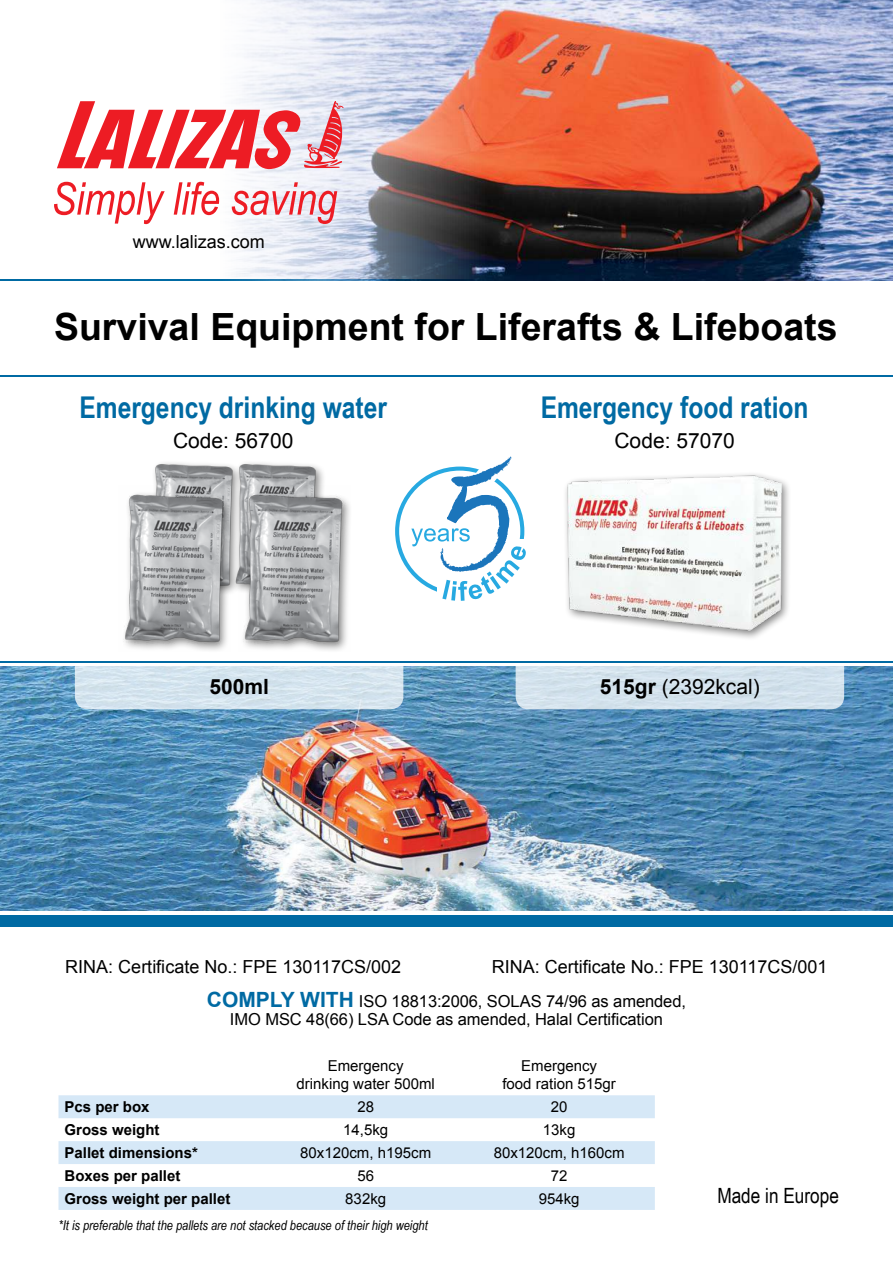
<style>
.page{position:relative;width:893px;height:1263px;background:#fff}
.page>*{position:absolute;margin:0;border:0;box-sizing:border-box;transform-origin:0 0}
.t1{font:700 37.5px "Arial";color:#000}
.t2{font:700 30px "Arial Narrow";color:#006aa3}
.t3{font:21px "Arial";color:#000}
.t4{font:21px "Arial Narrow";color:#000}
.t5{font:700 21px "Arial";color:#000}
.t6{font:18px "Arial";color:#000}
.t7{font:16.5px/18px "Arial";letter-spacing:-.005em;color:#000;text-align:center}
.t8{font:15px/18px "Arial";color:#000;text-align:center}
.t9{font:700 15px "Arial";color:#000}
.t10{font:italic 13.5px "Arial Narrow";color:#000}
.s1{font-weight:700}
.s2{font-weight:700;font-size:21px;color:#006aa3}
</style>
<div class="page">
<img style="left:0;top:667px;width:893px;height:244px">
<svg style="left:75px;top:584px;width:328px;height:125px"></svg>
<svg style="left:516px;top:584px;width:328px;height:125px;fill:#d7e6f0"></svg>
<hr style="left:0;top:661px;width:893px;height:2px;background:#006aa3">
<div style="left:0;top:912px;width:893px;height:15px;background:#006aa3"></div>
<hr style="left:0;top:912px;width:893px;height:3px;background:#fff">
<hr style="left:0;top:375px;width:893px;height:2px;background:#006aa3">
<hr style="left:0;top:279px;width:893px;height:2px;background:#006aa3">
<img style="left:219px;top:0;width:674px;height:280px">
<svg style="left:58px;top:1095px;width:597px;height:115px;fill:#d6e8f7"></svg>
<svg style="left:57px;top:100px;width:288px;height:69px"></svg>
<svg style="left:54px;top:182px;width:111px;height:42px"></svg>
<svg style="left:174px;top:182px;width:45px;height:33px"></svg>
<svg style="left:232px;top:182px;width:105px;height:42px"></svg>
<img style="left:154px;top:463px;width:77px;height:27px">
<img style="left:231px;top:463px;width:91px;height:130px">
<div style="left:121px;top:490px;width:112px;height:163px;background:#000;opacity:.5"></div>
<img style="left:119px;top:485px;width:111px;height:166px">
<div style="left:240px;top:490px;width:113px;height:163px;background:#fefefe"></div>
<img style="left:239px;top:485px;width:111px;height:166px">
<div style="left:437px;top:540px;width:98px;height:67px;background:#fff"></div>
<svg style="left:411px;top:456px;width:115px;height:145px"></svg>
<img style="left:545px;top:474px;width:259px;height:179px">
<p class="t6" style="left:133px;top:230px;width:134px">www.lalizas.com</p>
<h1 class="t1" style="left:54px;top:313px;width:785px">Survival Equipment for Liferafts &amp; Lifeboats</h1>
<h2 class="t2" style="left:79px;top:396px;width:309px">Emergency drinking water</h2>
<h3 class="t3" style="left:173px;top:429px;width:122px">Code: 56700</h3>
<h3 class="t5" style="left:209px;top:679px;width:61px">500ml</h3>
<h2 class="t2" style="left:541px;top:396px;width:269px">Emergency food ration</h2>
<h3 class="t3" style="left:614px;top:429px;width:122px">Code: 57070</h3>
<h3 class="t3" style="left:600px;top:673px;width:161px"><span class="s1">515gr</span> (2392kcal)</h3>
<p class="t6" style="left:65px;top:955px;width:337px">RINA: Certificate No.: FPE 130117CS/002</p>
<p class="t6" style="left:492px;top:955px;width:337px">RINA: Certificate No.: FPE 130117CS/001</p>
<p class="t7" style="left:207px;top:992px;width:481px"><span class="s2">COMPLY WITH</span> ISO 18813:2006, SOLAS 74/96 as amended,<br>IMO MSC 48(66) LSA Code as amended, Halal Certification</p>
<p class="t8" style="left:296px;top:1057px;width:140px">Emergency<br>drinking water 500ml</p>
<p class="t8" style="left:502px;top:1057px;width:115px">Emergency<br>food ration 515gr</p>
<p class="t9" style="left:65px;top:1101px;width:87px">Pcs per box</p>
<p class="t8" style="left:357px;top:1098px;width:18px">28</p>
<p class="t8" style="left:551px;top:1098px;width:18px">20</p>
<p class="t9" style="left:65px;top:1124px;width:97px">Gross weight</p>
<p class="t8" style="left:343px;top:1121px;width:47px">14,5kg</p>
<p class="t8" style="left:543px;top:1121px;width:34px">13kg</p>
<p class="t9" style="left:65px;top:1147px;width:135px">Pallet dimensions*</p>
<p class="t8" style="left:300px;top:1144px;width:132px">80x120cm, h195cm</p>
<p class="t8" style="left:494px;top:1144px;width:132px">80x120cm, h160cm</p>
<p class="t9" style="left:65px;top:1170px;width:117px">Boxes per pallet</p>
<p class="t8" style="left:357px;top:1167px;width:18px">56</p>
<p class="t8" style="left:551px;top:1167px;width:18px">72</p>
<p class="t9" style="left:65px;top:1193px;width:167px">Gross weight per pallet</p>
<p class="t8" style="left:345px;top:1190px;width:42px">832kg</p>
<p class="t8" style="left:539px;top:1190px;width:42px">954kg</p>
<p class="t10" style="left:58px;top:1220px;width:371px">*It is preferable that the pallets are not stacked because of their high weight</p>
<h3 class="t4" style="left:717px;top:1187px;width:123px">Made in Europe</h3>
</div>
